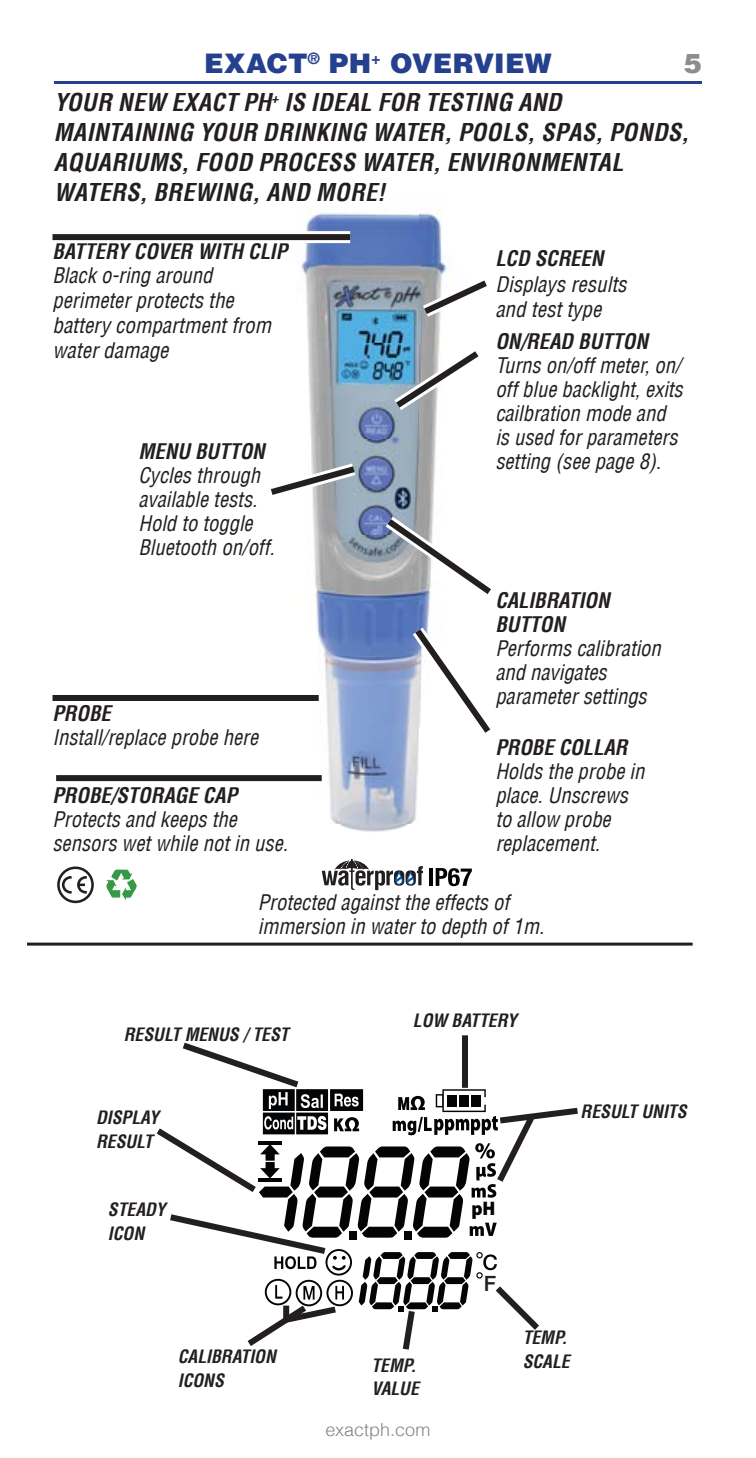
<style>
.page{position:relative;width:756px;height:1458px;background:#fff}
.page>*{position:absolute;margin:0;border:0;box-sizing:border-box;transform-origin:0 0}
.t1{font:900 27px "Helvetica LT";letter-spacing:.005em;color:#25408e}
.t2{font:900 27px "Helvetica LT";color:#8b8d90}
.t3{font:italic 700 condensed 24px/30px "Helvetica LT";letter-spacing:.015em;color:#231f20}
.t4{font:italic condensed 21px/24px "Helvetica LT";color:#231f20}
.t5{font:500 21px "Helvetica Neue";color:#231f20}
.t6{font:900 semi-condensed 19.8px "Myriad Pro";color:#030405}
.t7{font:italic 700 condensed 18px/24px "Helvetica LT";color:#231f20}
.t8{font:300 18px "Helvetica LT";color:#808285}
.s1{font-weight:700}
</style>
<div class="page">
<hr style="left:27px;top:943px;width:666px;height:3px;background:#231f20">
<div style="left:462px;top:1035px;width:6px;height:53px;background:#231f20"></div>
<hr style="left:54px;top:81px;width:648px;height:3px;background:#25408e">
<img style="left:285px;top:209px;width:170px;height:682px">
<svg style="left:52px;top:231px;width:298px;height:12px"></svg>
<svg style="left:106px;top:869px;width:31px;height:31px"></svg>
<div style="left:57px;top:867px;width:37px;height:36px;border:3px solid #231f20;border-radius:50%"></div>
<svg style="left:62px;top:876px;width:25px;height:18px"></svg>
<hr style="left:429px;top:868px;width:4px;height:18px;background:#010202">
<svg style="left:436px;top:868px;width:36px;height:18px"></svg>
<svg style="left:322px;top:859px;width:101px;height:31px"></svg>
<div style="left:52px;top:234px;width:298px;height:6px;background:#231f20"></div>
<svg style="left:410px;top:267px;width:77px;height:60px"></svg>
<svg style="left:381px;top:337px;width:98px;height:85px"></svg>
<svg style="left:270px;top:455px;width:221px;height:153px"></svg>
<div style="left:56px;top:692px;width:266px;height:12px;background:#fff"></div>
<div style="left:52px;top:695px;width:267px;height:6px;background:#231f20"></div>
<svg style="left:56px;top:781px;width:229px;height:1px"></svg>
<div style="left:56px;top:775px;width:266px;height:6px;background:#231f20"></div>
<svg style="left:401px;top:614px;width:90px;height:134px"></svg>
<svg style="left:156px;top:1042px;width:422px;height:308px"></svg>
<p class="t1" style="left:204px;top:46px;width:349px">EXACT<sup>®</sup> PH<sup>+</sup> OVERVIEW</p>
<p class="t2" style="left:684px;top:46px;width:20px">5</p>
<p class="t3" style="left:54px;top:87px;width:637px">YOUR NEW EXACT PH<sup>+</sup> IS IDEAL FOR TESTING AND MAINTAINING YOUR DRINKING WATER, POOLS, SPAS, PONDS, AQUARIUMS, FOOD PROCESS WATER, ENVIRONMENTAL WATERS, BREWING, AND MORE!</p>
<p class="t4" style="left:52px;top:239px;width:236px;line-height:24.9px"><span class="s1">BATTERY COVER WITH CLIP<br></span>Black o-ring around perimeter protects the battery compartment from water damage</p>
<p class="t4" style="left:495px;top:246px;width:133px;line-height:25.2px"><span class="s1">LCD SCREEN<br></span>Displays results and test type</p>
<p class="t4" style="left:495px;top:329px;width:189px"><span class="s1">ON/READ BUTTON<br></span>Turns on/off meter, on/ off blue backlight, exits cailbration mode and is used for parameters setting (see page 8).</p>
<p class="t4" style="left:138px;top:439px;width:138px"><span class="s1">MENU BUTTON<br></span>Cycles through available tests.<br>Hold to toggle<br>Bluetooth on/off.</p>
<p class="t4" style="left:52px;top:701px;width:207px"><span class="s1">PROBE<br></span>Install/replace probe here</p>
<p class="t4" style="left:52px;top:783px;width:237px"><span class="s1">PROBE/STORAGE CAP<br></span>Protects and keeps the sensors wet while not in use.</p>
<p class="t4" style="left:495px;top:588px;width:167px"><span class="s1">CALIBRATION<br>BUTTON<br></span>Performs calibration and navigates parameter settings</p>
<p class="t4" style="left:495px;top:735px;width:151px"><span class="s1">PROBE COLLAR<br></span>Holds the probe in place. Unscrews to allow probe replacement.</p>
<p class="t4" style="left:258px;top:891px;width:288px">Protected against the effects of immersion in water to depth of 1m.</p>
<h6 class="t7" style="left:124px;top:1022px;width:166px">RESULT MENUS / TEST</h6>
<p class="t7" style="left:96px;top:1106px;width:64px">DISPLAY<br>RESULT</p>
<h6 class="t7" style="left:108px;top:1197px;width:59px">STEADY<br>ICON</h6>
<p class="t7" style="left:178px;top:1344px;width:100px">CALIBRATION</p>
<p class="t7" style="left:178px;top:1368px;width:48px">ICONS</p>
<p class="t7" style="left:413px;top:1008px;width:106px">LOW BATTERY</p>
<p class="t7" style="left:581px;top:1099px;width:108px">RESULT UNITS</p>
<p class="t7" style="left:372px;top:1353px;width:46px">TEMP.</p>
<p class="t7" style="left:372px;top:1377px;width:49px">VALUE</p>
<p class="t8" style="left:325px;top:1418px;width:107px">exactph.com</p>
<p class="t6" style="left:471px;top:1201px;width:26px">pH</p>
<p class="t5" style="left:484px;top:1270px;width:14px">F</p>
<p class="t7" style="left:523px;top:1325px;width:49px">TEMP.<br>SCALE</p>
</div>
